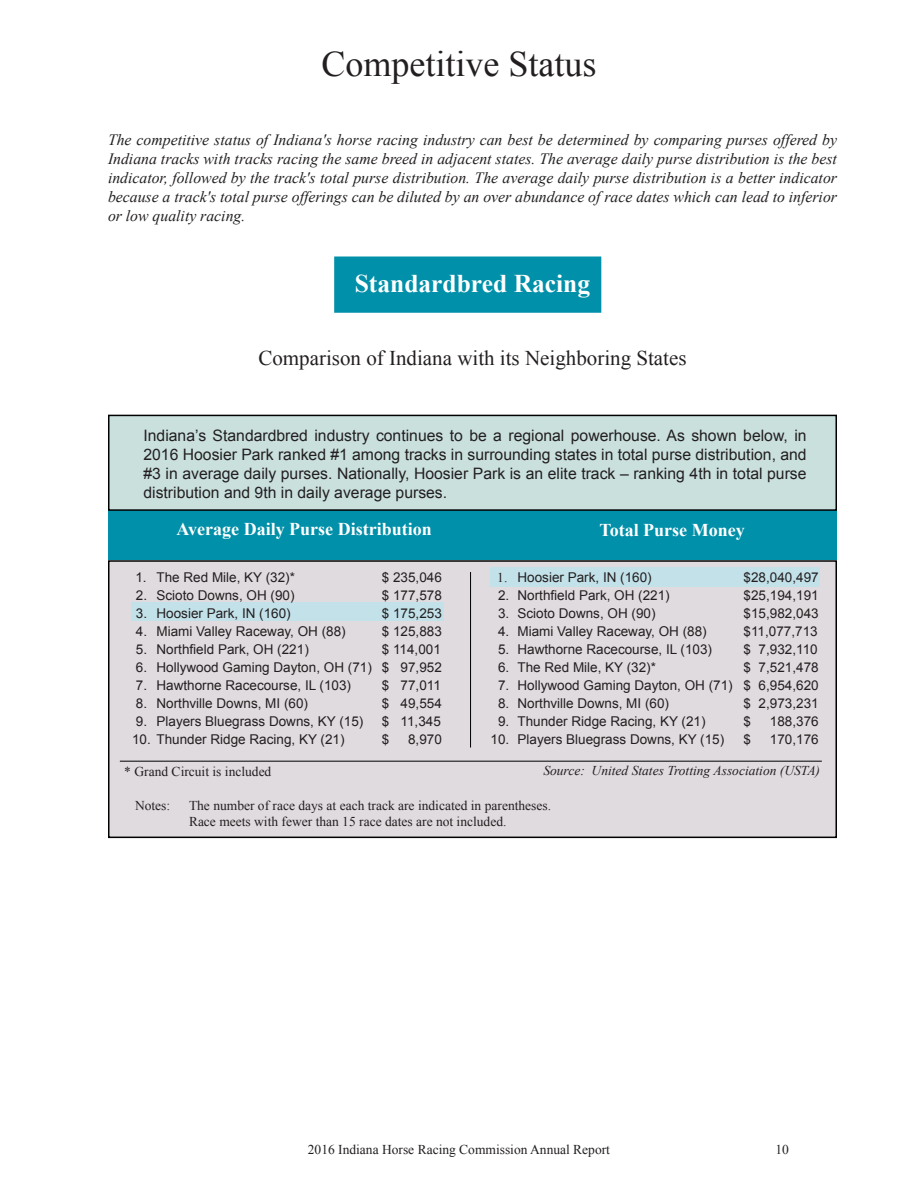
<style>
.page{position:relative;width:918px;height:1188px;background:#fff}
.page>*{position:absolute;margin:0;border:0;box-sizing:border-box;transform-origin:0 0}
.t1{font:36px "Times New Roman";color:#231f20}
.t2{font:700 25.5px "Times New Roman";color:#fff}
.t3{font:21px "Times New Roman";color:#231f20}
.t4{font:700 18px "Times New Roman";color:#fff}
.t5{font:italic 15.75px/18.9px "Times New Roman";color:#231f20;text-align:justify}
.t6{font:15.75px/18.9px "Arial";color:#231f20;text-align:justify}
.t7{font:13.5px "Arial";color:#231f20}
.t8{font:13.5px "Times New Roman";color:#231f20}
.t9{font:italic 13.5px "Times New Roman";color:#231f20}
.s1{font-family:"Times New Roman"}
</style>
<div class="page">
<div style="left:334px;top:256px;width:267px;height:57px;background:#0090a9"></div>
<div style="left:108px;top:560px;width:729px;height:278px;background:#e0dbdf;border:2px solid #000"></div>
<div style="left:108px;top:510px;width:729px;height:50px;background:#0090a9"></div>
<div style="left:108px;top:415px;width:729px;height:96px;background:#c9e0dd;border:2px solid #000"></div>
<hr style="left:470px;top:572px;width:1px;height:176px;background:#000">
<div style="left:131px;top:602px;width:313px;height:19px;background:#c2e1e9"></div>
<div style="left:490px;top:567px;width:330px;height:19px;background:#c2e1e9"></div>
<hr style="left:120px;top:761px;width:702px;height:1px;background:#000">
<p class="t1" style="left:322px;top:40px;width:277px">Competitive Status</p>
<p class="t5" style="left:108px;top:130px;width:731px">The competitive status of Indiana's horse racing industry can best be determined by comparing purses offered by Indiana tracks with tracks racing the same breed in adjacent states. The average daily purse distribution is the best indicator, followed by the track's total purse distribution. The average daily purse distribution is a better indicator because a track's total purse offerings can be diluted by an over abundance of race dates which can lead to inferior or low quality racing.</p>
<p class="t2" style="left:355px;top:266px;width:237px">Standardbred Racing</p>
<p class="t3" style="left:258px;top:344px;width:430px">Comparison of Indiana with its Neighboring States</p>
<p class="t6" style="left:143px;top:426px;width:665px">Indiana’s Standardbred industry continues to be a regional powerhouse. As shown below, in 2016 Hoosier Park ranked #1 among tracks in surrounding states in total purse distribution, and #3 in average daily purses. Nationally, Hoosier Park is an elite track – ranking 4th in total purse distribution and 9th in daily average purses.</p>
<p class="t4" style="left:177px;top:517px;width:257px">Average Daily Purse Distribution</p>
<p class="t4" style="left:599px;top:517px;width:147px">Total Purse Money</p>
<p class="t7" style="left:135px;top:568px;width:161px">1. The Red Mile, KY (32)*</p>
<p class="t7" style="left:382px;top:568px;width:62px">$ 235,046</p>
<p class="t7" style="left:136px;top:586px;width:160px">2. Scioto Downs, OH (90)</p>
<p class="t7" style="left:382px;top:586px;width:62px">$ 177,578</p>
<p class="t7" style="left:136px;top:604px;width:156px">3. Hoosier Park, IN (160)</p>
<p class="t7" style="left:382px;top:604px;width:62px">$ 175,253</p>
<p class="t7" style="left:136px;top:622px;width:211px">4. Miami Valley Raceway, OH (88)</p>
<p class="t7" style="left:382px;top:622px;width:62px">$ 125,883</p>
<p class="t7" style="left:136px;top:640px;width:175px">5. Northfield Park, OH (221)</p>
<p class="t7" style="left:382px;top:640px;width:61px">$ 114,001</p>
<p class="t7" style="left:136px;top:658px;width:308px">6. Hollywood Gaming Dayton, OH (71) $ 97,952</p>
<p class="t7" style="left:136px;top:676px;width:217px">7. Hawthorne Racecourse, IL (103)</p>
<p class="t7" style="left:382px;top:676px;width:61px">$ 77,011</p>
<p class="t7" style="left:136px;top:694px;width:174px">8. Northville Downs, MI (60)</p>
<p class="t7" style="left:382px;top:694px;width:62px">$ 49,554</p>
<p class="t7" style="left:136px;top:712px;width:229px">9. Players Bluegrass Downs, KY (15)</p>
<p class="t7" style="left:382px;top:712px;width:61px">$ 11,345</p>
<p class="t7" style="left:132px;top:730px;width:214px">10. Thunder Ridge Racing, KY (21)</p>
<p class="t7" style="left:382px;top:730px;width:9px">$</p>
<p class="t7" style="left:408px;top:730px;width:35px">8,970</p>
<p class="t9" style="left:543px;top:761px;width:278px">Source: United States Trotting Association (USTA)</p>
<p class="t7" style="left:497px;top:568px;width:156px"><span class="s1">1.</span> Hoosier Park, IN (160)</p>
<p class="t7" style="left:744px;top:568px;width:77px">$28,040,497</p>
<p class="t7" style="left:498px;top:586px;width:173px">2. Northfield Park, OH (221)</p>
<p class="t7" style="left:744px;top:586px;width:77px">$25,194,191</p>
<p class="t7" style="left:498px;top:604px;width:159px">3. Scioto Downs, OH (90)</p>
<p class="t7" style="left:744px;top:604px;width:77px">$15,982,043</p>
<p class="t7" style="left:498px;top:622px;width:210px">4. Miami Valley Raceway, OH (88)</p>
<p class="t7" style="left:744px;top:622px;width:76px">$11,077,713</p>
<p class="t7" style="left:498px;top:640px;width:216px">5. Hawthorne Racecourse, IL (103)</p>
<p class="t7" style="left:744px;top:640px;width:76px">$ 7,932,110</p>
<p class="t7" style="left:498px;top:658px;width:160px">6. The Red Mile, KY (32)*</p>
<p class="t7" style="left:744px;top:658px;width:77px">$ 7,521,478</p>
<p class="t7" style="left:498px;top:676px;width:322px">7. Hollywood Gaming Dayton, OH (71) $ 6,954,620</p>
<p class="t7" style="left:498px;top:694px;width:173px">8. Northville Downs, MI (60)</p>
<p class="t7" style="left:744px;top:694px;width:77px">$ 2,973,231</p>
<p class="t7" style="left:498px;top:712px;width:209px">9. Thunder Ridge Racing, KY (21)</p>
<p class="t7" style="left:744px;top:712px;width:9px">$</p>
<p class="t7" style="left:770px;top:712px;width:50px">188,376</p>
<p class="t7" style="left:490px;top:730px;width:235px">10. Players Bluegrass Downs, KY (15)</p>
<p class="t7" style="left:744px;top:730px;width:9px">$</p>
<p class="t7" style="left:770px;top:730px;width:50px">170,176</p>
<p class="t8" style="left:124px;top:763px;width:149px">* Grand Circuit is included</p>
<p class="t8" style="left:135px;top:797px;width:37px">Notes:</p>
<p class="t8" style="left:189px;top:797px;width:364px">The number of race days at each track are indicated in parentheses.</p>
<p class="t8" style="left:189px;top:812px;width:319px">Race meets with fewer than 15 race dates are not included.</p>
<p class="t8" style="left:308px;top:1141px;width:304px">2016 Indiana Horse Racing Commission Annual Report</p>
<p class="t8" style="left:775px;top:1141px;width:15px">10</p>
</div>
